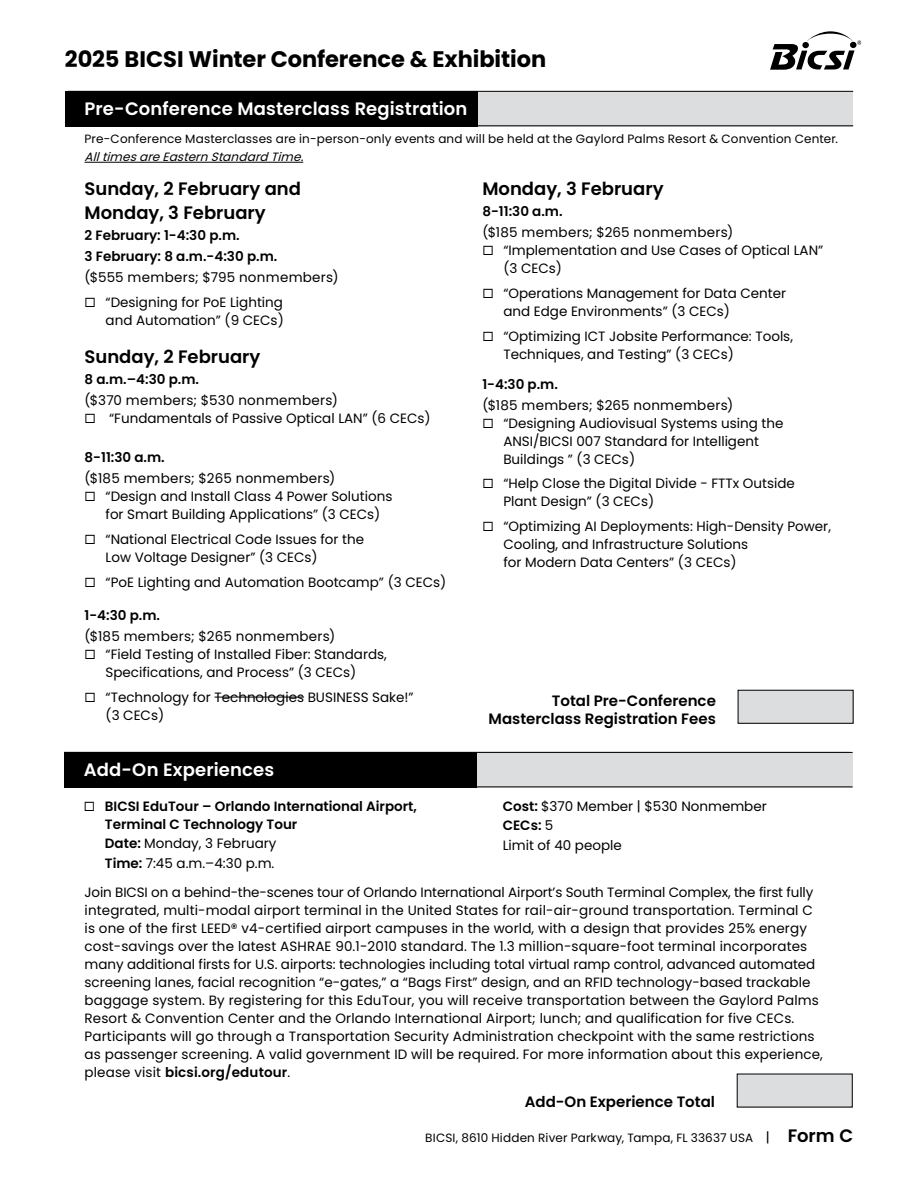
<style>
.page{position:relative;width:918px;height:1188px;background:#fff}
.page>*{position:absolute;margin:0;border:0;box-sizing:border-box;transform-origin:0 0}
.t1{font:700 22.5px "Poppins";letter-spacing:-.005em;color:#000}
.t2{font:600 18px/24px "Poppins";color:#000}
.t3{font:600 18px "Poppins";letter-spacing:.005em;color:#fff}
.t4{font:600 15px/18px "Poppins";color:#000;text-align:right}
.t5{font:13.5px/18px "Poppins";color:#000}
.t6{font:13.5px "Poppins";letter-spacing:.02em;color:#000}
.t7{font:600 13.5px/21px "Poppins";color:#000}
.t8{font:12px "Poppins";letter-spacing:.015em;color:#000}
.t9{font:italic 12px "Poppins";color:#000}
.s1{font-weight:600}
.s2{font-size:13.5px}
.s3{font-weight:600;font-size:18px}
</style>
<div class="page">
<svg style="left:770px;top:31px;width:91px;height:39px"></svg>
<div style="left:401px;top:91px;width:452px;height:35px;background:#dcddde"></div>
<div style="left:65px;top:91px;width:412px;height:35px;background:#000"></div>
<hr style="left:68px;top:125px;width:785px;height:1px;background:#000">
<hr style="left:68px;top:91px;width:785px;height:1px;background:#000">
<hr style="left:85px;top:162px;width:218px;height:1px;background:#000">
<hr style="left:215px;top:697px;width:89px;height:1px;background:#000">
<div style="left:738px;top:690px;width:115px;height:33px;background:#dcddde"></div>
<div style="left:738px;top:690px;width:115px;height:34px;border:1px solid #000"></div>
<div style="left:401px;top:752px;width:452px;height:35px;background:#dcddde"></div>
<div style="left:64px;top:752px;width:413px;height:35px;background:#000"></div>
<div style="left:737px;top:1074px;width:115px;height:33px;background:#dcddde"></div>
<hr style="left:64px;top:752px;width:789px;height:1px;background:#000">
<hr style="left:64px;top:787px;width:789px;height:1px;background:#000">
<h1 class="t1" style="left:65px;top:46px;width:483px">2025 BICSI Winter Conference &amp; Exhibition</h1>
<h2 class="t3" style="left:85px;top:98px;width:384px">Pre-Conference Masterclass Registration</h2>
<p class="t8" style="left:85px;top:132px;width:755px">Pre-Conference Masterclasses are in-person-only events and will be held at the Gaylord Palms Resort &amp; Convention Center.</p>
<p class="t9" style="left:85px;top:150px;width:225px">AlltimesareEasternStandardTime.</p>
<h2 class="t2" style="left:85px;top:177px;width:218px">Sunday, 2 February and<br>Monday, 3 February</h2>
<p class="t7" style="left:85px;top:225px;width:194px">2 February: 1-4:30 p.m.<br>3 February: 8 a.m.-4:30 p.m.</p>
<p class="t6" style="left:85px;top:270px;width:256px">($555 members; $795 nonmembers)</p>
<p class="t5" style="left:85px;top:293px;width:201px;text-align:right">◻ “Designing for PoE Lighting and Automation” (9 CECs)</p>
<h2 class="t2" style="left:85px;top:344px;width:177px">Sunday, 2 February</h2>
<p class="t7" style="left:85px;top:368px;width:116px">8 a.m.–4:30 p.m.</p>
<p class="t6" style="left:85px;top:392px;width:255px">($370 members; $530 nonmembers)</p>
<p class="t5" style="left:85px;top:409px;width:348px">◻ “Fundamentals of Passive Optical LAN” (6 CECs)</p>
<p class="t7" style="left:85px;top:447px;width:82px">8-11:30 a.m.</p>
<p class="t6" style="left:85px;top:471px;width:252px">($185 members; $265 nonmembers)</p>
<p class="t5" style="left:106px;top:488px;width:288px;text-indent:-21px">◻ “Design and Install Class 4 Power Solutions for Smart Building Applications” (3 CECs)</p>
<p class="t5" style="left:106px;top:530px;width:260px;text-indent:-21px">◻ “National Electrical Code Issues for the<br>Low Voltage Designer” (3 CECs)</p>
<p class="t5" style="left:85px;top:573px;width:363px">◻ “PoE Lighting and Automation Bootcamp” (3 CECs)</p>
<p class="t7" style="left:85px;top:605px;width:77px">1-4:30 p.m.</p>
<p class="t6" style="left:85px;top:628px;width:252px">($185 members; $265 nonmembers)</p>
<p class="t5" style="left:106px;top:645px;width:283px;text-indent:-21px">◻ “Field Testing of Installed Fiber: Standards,<br>Specifications, and Process” (3 CECs)</p>
<p class="t5" style="left:106px;top:688px;width:310px;text-indent:-21px">◻ “Technology for Technologies BUSINESS Sake!” (3 CECs)</p>
<h2 class="t2" style="left:482px;top:177px;width:183px">Monday, 3 February</h2>
<p class="t7" style="left:482px;top:201px;width:82px">8-11:30 a.m.</p>
<p class="t6" style="left:482px;top:225px;width:252px">($185 members; $265 nonmembers)</p>
<p class="t5" style="left:503px;top:242px;width:321px;text-indent:-21px">◻ “Implementation and Use Cases of Optical LAN” (3 CECs)</p>
<p class="t5" style="left:503px;top:284px;width:284px;text-indent:-21px">◻ “Operations Management for Data Center and Edge Environments” (3 CECs)</p>
<p class="t5" style="left:503px;top:327px;width:291px;text-indent:-21px">◻ “Optimizing ICT Jobsite Performance: Tools,<br>Techniques, and Testing” (3 CECs)</p>
<p class="t7" style="left:482px;top:373px;width:77px">1-4:30 p.m.</p>
<p class="t6" style="left:482px;top:397px;width:252px">($185 members; $265 nonmembers)</p>
<p class="t5" style="left:503px;top:414px;width:282px;text-indent:-21px">◻ “Designing Audiovisual Systems using the<br>ANSI/BICSI 007 Standard for Intelligent<br>Buildings ” (3 CECs)</p>
<p class="t5" style="left:503px;top:475px;width:293px;text-indent:-21px">◻ “Help Close the Digital Divide - FTTx Outside<br>Plant Design” (3 CECs)</p>
<p class="t5" style="left:503px;top:517px;width:329px;text-indent:-21px">◻ “Optimizing AI Deployments: High-Density Power,<br>Cooling, and Infrastructure Solutions<br>for Modern Data Centers” (3 CECs)</p>
<p class="t4" style="left:489px;top:691px;width:229px">Total Pre-Conference<br>Masterclass Registration Fees</p>
<h2 class="t3" style="left:84px;top:759px;width:192px">Add-On Experiences</h2>
<p class="t7" style="left:105px;top:797px;width:313px;line-height:18px;text-indent:-21px">◻ BICSI EduTour – Orlando International Airport,<br>Terminal C Technology Tour</p>
<p class="t5" style="left:105px;top:834px;width:173px;line-height:19.5px"><span class="s1">Date:</span> Monday, 3 February<br><span class="s1">Time:</span> 7:45 a.m.–4:30 p.m.</p>
<p class="t5" style="left:503px;top:796px;width:266px;line-height:19.5px"><span class="s1">Cost:</span> $370 Member | $530 Nonmember<br><span class="s1">CECs:</span> 5<br>Limit of 40 people</p>
<p class="t5" style="left:85px;top:883px;width:740px">Join BICSI on a behind-the-scenes tour of Orlando International Airport’s South Terminal Complex, the first fully integrated, multi-modal airport terminal in the United States for rail-air-ground transportation. Terminal C is one of the first LEED® v4-certified airport campuses in the world, with a design that provides 25% energy cost-savings over the latest ASHRAE 90.1-2010 standard. The 1.3 million-square-foot terminal incorporates many additional firsts for U.S. airports: technologies including total virtual ramp control, advanced automated screening lanes, facial recognition “e-gates,” a “Bags First” design, and an RFID technology-based trackable baggage system. By registering for this EduTour, you will receive transportation between the Gaylord Palms Resort &amp; Convention Center and the Orlando International Airport; lunch; and qualification for five CECs.<br>Participants will go through a Transportation Security Administration checkpoint with the same restrictions as passenger screening. A valid government ID will be required. For more information about this experience, please visit <span class="s1">bicsi.org/edutour</span>.</p>
<p class="t4" style="left:525px;top:1093px;width:192px">Add-On Experience Total</p>
<p class="t8" style="left:425px;top:1131px;width:429px">BICSI, 8610 Hidden River Parkway, Tampa, FL 33637 USA <span class="s2">|</span> <span class="s3">Form C</span></p>
</div>
